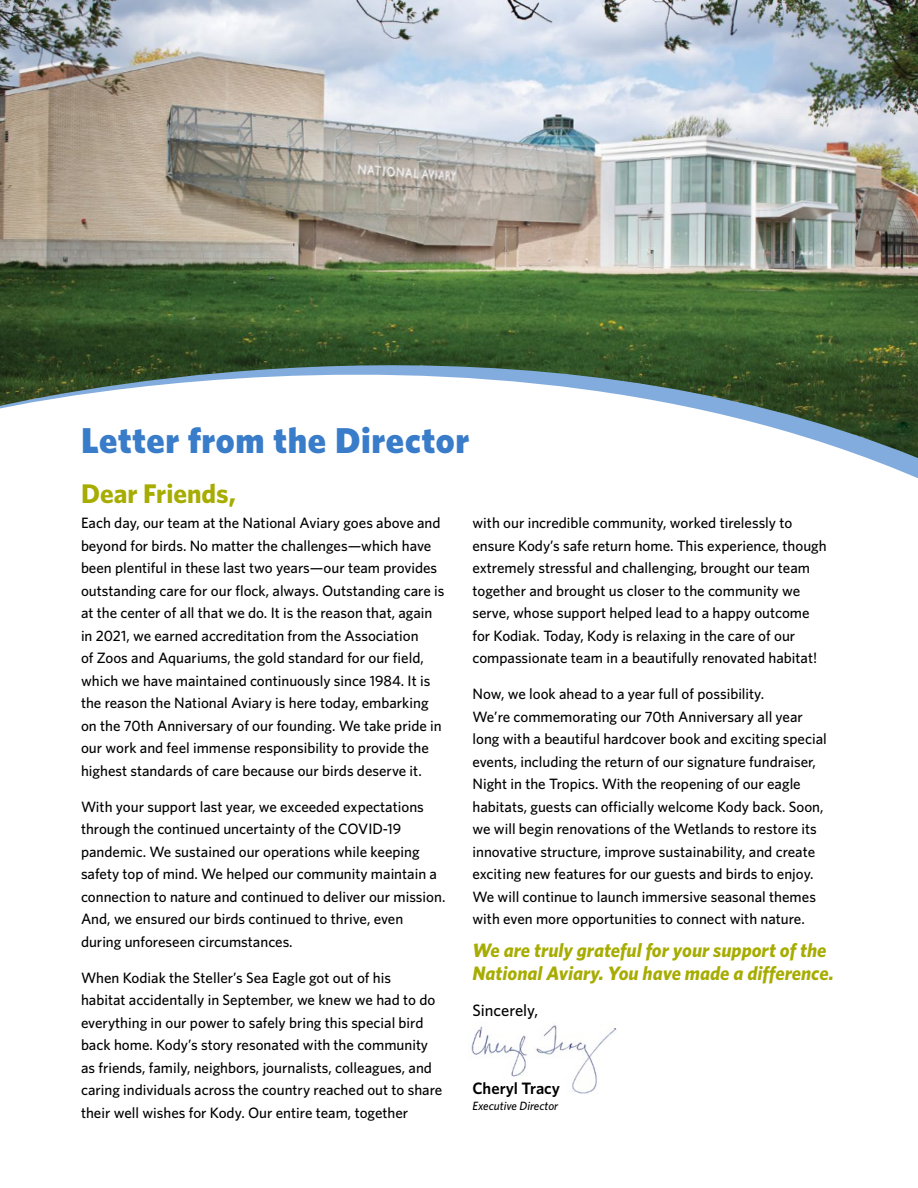
<style>
.page{position:relative;width:918px;height:1188px;background:#fff}
.page>*{position:absolute;margin:0;border:0;box-sizing:border-box;transform-origin:0 0}
.t1{font:900 36px "Whitney";letter-spacing:.02em;color:#397cc9}
.t2{font:700 27px "Whitney";color:#a7ac00}
.t3{font:italic 700 19.5px/22.5px "Whitney";color:#a7ac00}
.t4{font:600 16.5px "Whitney";color:#000}
.t5{font:500 16.5px "Whitney";color:#000}
.t6{font:500 15px/22.5px "Whitney";color:#000}
.t7{font:italic 500 12px "Whitney";color:#000}
</style>
<div class="page">
<img style="left:471px;top:1025px;width:146px;height:69px">
<img style="left:0;top:0;width:918px;height:458px">
<h1 class="t1" style="left:81px;top:416px;width:390px">Letter from the Director</h1>
<h2 class="t2" style="left:81px;top:475px;width:156px">Dear Friends,</h2>
<p class="t6" style="left:81px;top:512px;width:365px">Each day, our team at the National Aviary goes above and beyond for birds. No matter the challenges—which have been plentiful in these last two years—our team provides outstanding care for our flock, always. Outstanding care is at the center of all that we do. It is the reason that, again in 2021, we earned accreditation from the Association<br>of Zoos and Aquariums, the gold standard for our field, which we have maintained continuously since 1984. It is the reason the National Aviary is here today, embarking on the 70th Anniversary of our founding. We take pride in our work and feel immense responsibility to provide the highest standards of care because our birds deserve it.</p>
<p class="t6" style="left:81px;top:795px;width:366px">With your support last year, we exceeded expectations through the continued uncertainty of the COVID-19 pandemic. We sustained our operations while keeping safety top of mind. We helped our community maintain a connection to nature and continued to deliver our mission.<br>And, we ensured our birds continued to thrive, even during unforeseen circumstances.</p>
<p class="t6" style="left:81px;top:966px;width:363px">When Kodiak the Steller’s Sea Eagle got out of his<br>habitat accidentally in September, we knew we had to do everything in our power to safely bring this special bird back home. Kody’s story resonated with the community as friends, family, neighbors, journalists, colleagues, and caring individuals across the country reached out to share their well wishes for Kody. Our entire team, together</p>
<p class="t6" style="left:472px;top:512px;width:356px">with our incredible community, worked tirelessly to ensure Kody’s safe return home. This experience, though extremely stressful and challenging, brought our team together and brought us closer to the community we serve, whose support helped lead to a happy outcome for Kodiak. Today, Kody is relaxing in the care of our compassionate team in a beautifully renovated habitat!</p>
<p class="t6" style="left:472px;top:683px;width:356px">Now, we look ahead to a year full of possibility.<br>We’re commemorating our 70th Anniversary all year long with a beautiful hardcover book and exciting special events, including the return of our signature fundraiser, Night in the Tropics. With the reopening of our eagle habitats, guests can officially welcome Kody back. Soon, we will begin renovations of the Wetlands to restore its innovative structure, improve sustainability, and create exciting new features for our guests and birds to enjoy.<br>We will continue to launch immersive seasonal themes with even more opportunities to connect with nature.</p>
<h3 class="t3" style="left:472px;top:939px;width:363px">We are truly grateful for your support of the<br>National Aviary. You have made a difference.</h3>
<p class="t5" style="left:472px;top:999px;width:67px">Sincerely,</p>
<p class="t4" style="left:472px;top:1077px;width:89px">Cheryl Tracy</p>
<p class="t7" style="left:472px;top:1098px;width:87px">Executive Director</p>
</div>
